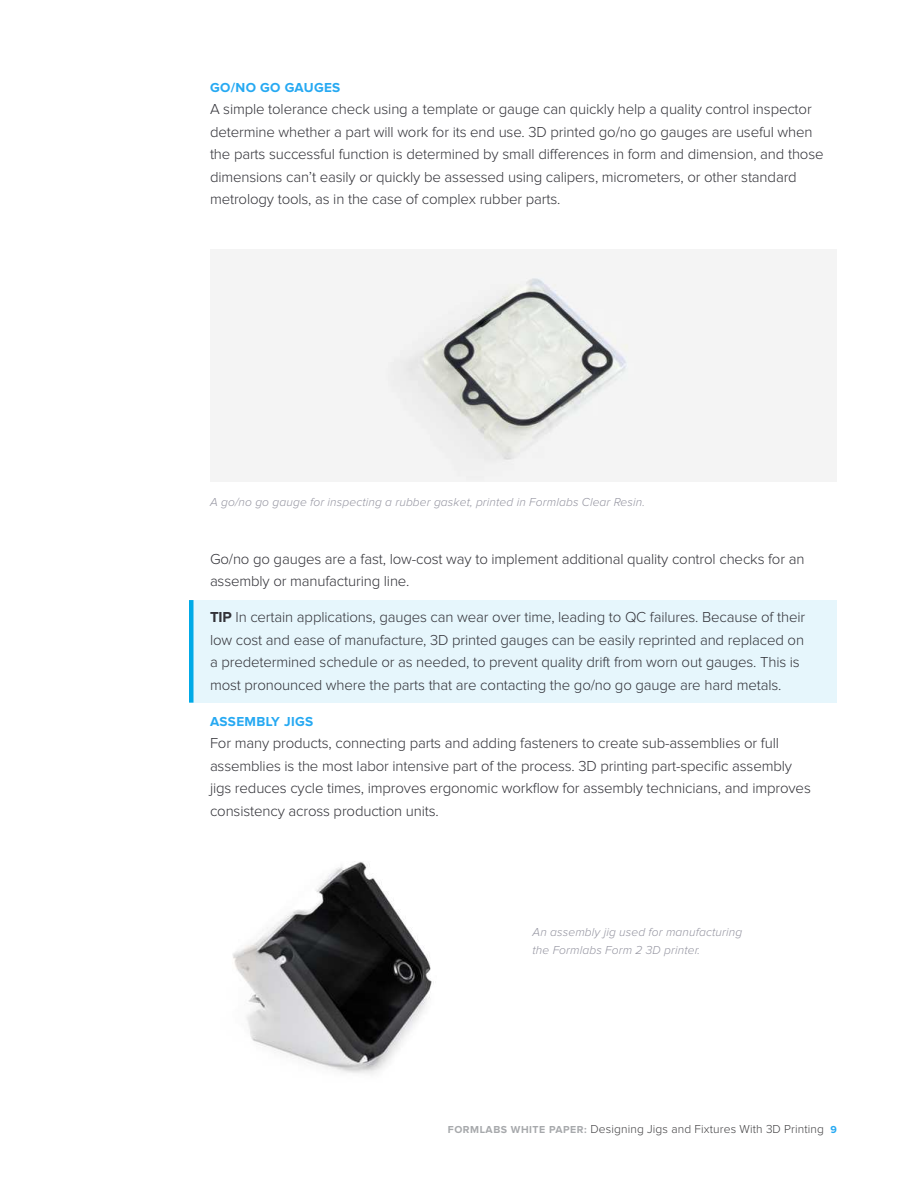
<style>
.page{position:relative;width:918px;height:1188px;background:#fff}
.page>*{position:absolute;margin:0;border:0;box-sizing:border-box;transform-origin:0 0}
.t1{font:300 15px/22.5px "Proxima Nova";letter-spacing:-.01em;color:#323238}
.t2{font:700 13.5px "Proxima Nova";letter-spacing:.025em;color:#26a9f2}
.t3{font:italic 300 12px/18px "Proxima Nova";letter-spacing:.01em;color:#9494a0}
.t4{font:300 12px "Proxima Nova";letter-spacing:.01em;color:#414042}
.s1{font-weight:700}
.s2{font-weight:700;font-size:10.5px;color:#a7a9ac}
.s3{font-weight:700;font-size:10.5px;color:#26a9f2}
</style>
<div class="page">
<div style="left:191px;top:600px;width:646px;height:103px;background:#e6f6fc"></div>
<div style="left:189px;top:600px;width:5px;height:103px;background:#00aae7"></div>
<img style="left:210px;top:250px;width:627px;height:232px">
<img style="left:232px;top:861px;width:200px;height:213px">
<p class="t2" style="left:210px;top:81px;width:132px">GO/NO GO GAUGES</p>
<p class="t1" style="left:210px;top:99px;width:615px">A simple tolerance check using a template or gauge can quickly help a quality control inspector determine whether a part will work for its end use 3D printed go/no go gauges are useful when the parts successful function is determined by small differences in form and dimension, and those dimensions can’t easily or quickly be assessed using calipers, micrometers, or other standard metrology tools, as in the case of complex rubber parts</p>
<p class="t3" style="left:210px;top:494px;width:437px">A go/no go gauge for inspecting a rubber gasket, printed in Formlabs Clear Resin.</p>
<p class="t1" style="left:210px;top:548px;width:596px">Go/no go gauges are a fast, low-cost way to implement additional quality control checks for an assembly or manufacturing line</p>
<p class="t1" style="left:210px;top:607px;width:597px"><span class="s1">TIP</span> In certain applications, gauges can wear over time, leading to QC failures Because of their low cost and ease of manufacture, 3D printed gauges can be easily reprinted and replaced on a predetermined schedule or as needed, to prevent quality drift from worn out gauges This is most pronounced where the parts that are contacting the go/no go gauge are hard metals</p>
<p class="t2" style="left:210px;top:715px;width:105px">ASSEMBLY JIGS</p>
<p class="t1" style="left:210px;top:733px;width:602px">For many products, connecting parts and adding fasteners to create sub-assemblies or full assemblies is the most labor intensive part of the process 3D printing part-specific assembly jigs reduces cycle times, improves ergonomic workflow for assembly technicians, and improves consistency across production units</p>
<p class="t3" style="left:532px;top:924px;width:211px">An assembly jig used for manufacturing the Formlabs Form 2 3D printer.</p>
<p class="t4" style="left:448px;top:1124px;width:391px"><span class="s2">FORMLABS WHITE PAPER:</span> Designing Jigs and Fixtures With 3D Printing <span class="s3">9</span></p>
</div>
